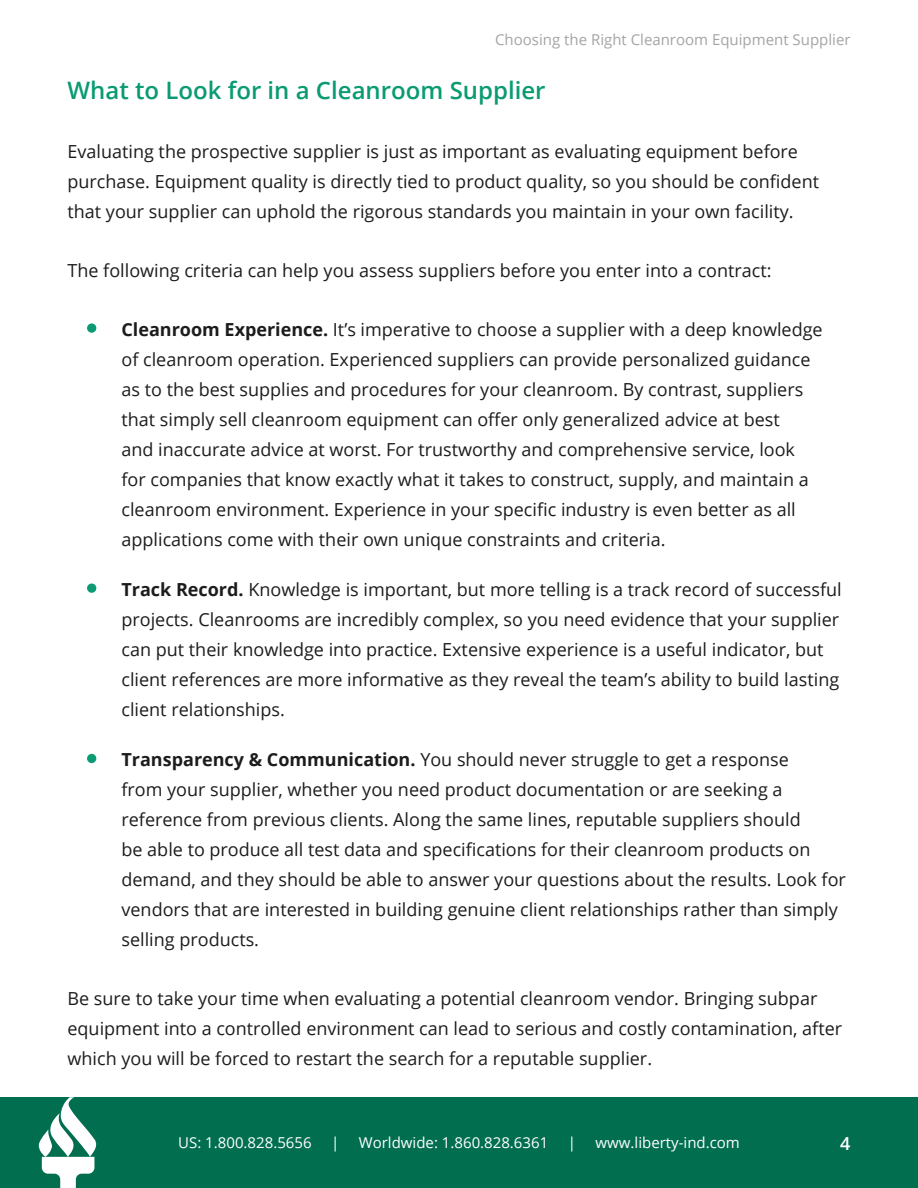
<style>
.page{position:relative;width:918px;height:1188px;background:#fff}
.page>*{position:absolute;margin:0;border:0;box-sizing:border-box;transform-origin:0 0}
.t1{font:600 24px "Open Sans";color:#0a9b72}
.t2{font:18px/30px "Open Sans";color:#1c1c1c}
.t3{font:600 18px "Open Sans";color:#fff}
.t4{font:15px "Open Sans";color:#fff}
.t5{font:15px "Open Sans";color:#a4a4a4}
.s1{font-weight:700;font-size:21px;color:#0a9b72}
.s2{font-weight:700}
</style>
<div class="page">
<div style="left:0;top:1097px;width:918px;height:91px;background:#016e50"></div>
<svg style="left:39px;top:1097px;width:58px;height:91px"></svg>
<div style="left:87px;top:323px;width:9px;height:10px;background:#0a9b72;border-radius:50%"></div>
<div style="left:87px;top:584px;width:9px;height:9px;background:#0a9b72;border-radius:50%"></div>
<div style="left:87px;top:754px;width:9px;height:9px;background:#0a9b72;border-radius:50%"></div>
<p class="t5" style="left:495px;top:29px;width:357px">Choosing the Right Cleanroom Equipment Supplier</p>
<h1 class="t1" style="left:68px;top:74px;width:480px">What to Look for in a Cleanroom Supplier</h1>
<p class="t2" style="left:68px;top:136px;width:753px">Evaluating the prospective supplier is just as important as evaluating equipment before purchase. Equipment quality is directly tied to product quality, so you should be confident that your supplier can uphold the rigorous standards you maintain in your own facility.</p>
<p class="t2" style="left:68px;top:255px;width:706px">The following criteria can help you assess suppliers before you enter into a contract:</p>
<p class="t2" style="left:122px;top:314px;width:703px;text-indent:-34px"><span class="s1">•</span> <span class="s2">Cleanroom Experience.</span> It’s imperative to choose a supplier with a deep knowledge of cleanroom operation. Experienced suppliers can provide personalized guidance as to the best supplies and procedures for your cleanroom. By contrast, suppliers that simply sell cleanroom equipment can offer only generalized advice at best<br>and inaccurate advice at worst. For trustworthy and comprehensive service, look for companies that know exactly what it takes to construct, supply, and maintain a cleanroom environment. Experience in your specific industry is even better as all applications come with their own unique constraints and criteria.</p>
<p class="t2" style="left:122px;top:574px;width:722px;text-indent:-34px"><span class="s1">•</span> <span class="s2">Track Record.</span> Knowledge is important, but more telling is a track record of successful projects. Cleanrooms are incredibly complex, so you need evidence that your supplier can put their knowledge into practice. Extensive experience is a useful indicator, but client references are more informative as they reveal the team’s ability to build lasting client relationships.</p>
<p class="t2" style="left:122px;top:744px;width:726px;text-indent:-34px"><span class="s1">•</span> <span class="s2">Transparency &amp; Communication.</span> You should never struggle to get a response<br>from your supplier, whether you need product documentation or are seeking a reference from previous clients. Along the same lines, reputable suppliers should<br>be able to produce all test data and specifications for their cleanroom products on demand, and they should be able to answer your questions about the results. Look for vendors that are interested in building genuine client relationships rather than simply selling products.</p>
<p class="t2" style="left:68px;top:983px;width:776px">Be sure to take your time when evaluating a potential cleanroom vendor. Bringing subpar equipment into a controlled environment can lead to serious and costly contamination, after which you will be forced to restart the search for a reputable supplier.</p>
<p class="t4" style="left:178px;top:1133px;width:135px">US: 1.800.828.5656</p>
<p class="t4" style="left:331px;top:1133px;width:10px">|</p>
<p class="t4" style="left:359px;top:1133px;width:191px">Worldwide: 1.860.828.6361</p>
<p class="t4" style="left:568px;top:1133px;width:10px">|</p>
<p class="t4" style="left:596px;top:1133px;width:146px">www.liberty-ind.com</p>
<p class="t3" style="left:840px;top:1131px;width:12px">4</p>
</div>
